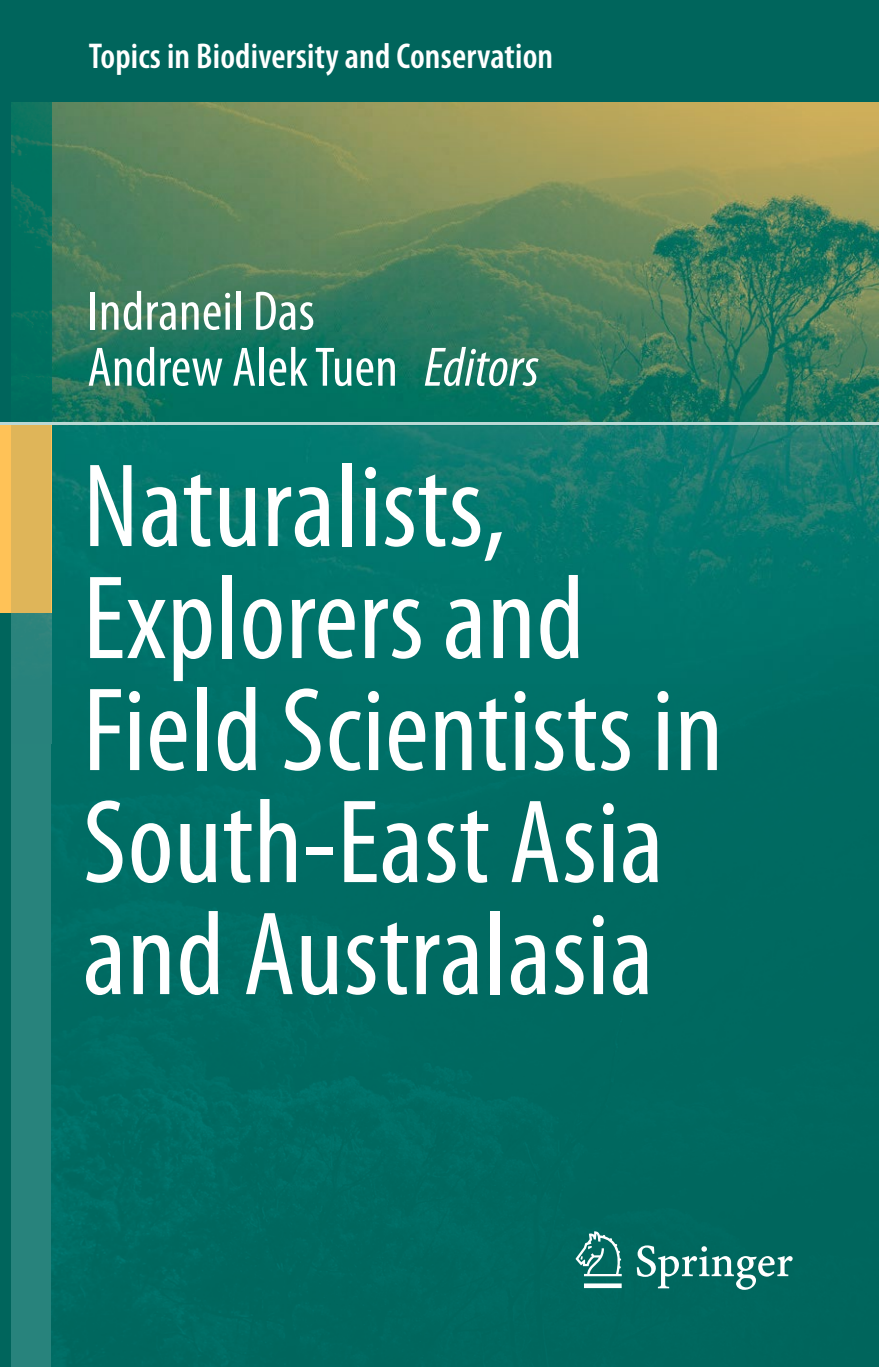
<style>
.page{position:relative;width:879px;height:1367px;background:#fff}
.page>*{position:absolute;margin:0;border:0;box-sizing:border-box;transform-origin:0 0}
.t1{font:condensed 120px/112px "Wpwnqh Dfnnbc Myriad Pro";letter-spacing:.005em;color:#fff}
.t2{font:condensed 56px/56px "Wpwnqh Dfnnbc Myriad Pro";letter-spacing:.005em;color:#fff}
.t3{font:600 condensed 36px "Bpssvx Xxslfc Myriad Pro";letter-spacing:.005em;color:#fff}
.s1{font-family:"Mgypmx Wlcnrl Myriad Pro";font-style:italic}
</style>
<div class="page">
<div style="left:0;top:0;width:879px;height:1366px;background:#00655c"></div>
<img style="left:51px;top:102px;width:828px;height:1264px">
<div style="left:11px;top:743px;width:40px;height:623px;background:#28837c"></div>
<div style="left:11px;top:684px;width:40px;height:59px;background:#28827c"></div>
<div style="left:11px;top:612px;width:40px;height:72px;background:#2a837c"></div>
<img style="left:11px;top:102px;width:40px;height:315px">
<div style="left:0;top:425px;width:51px;height:187px;background:#ffc257"></div>
<div style="left:11px;top:425px;width:40px;height:187px;background:#dfb559"></div>
<hr style="left:0;top:422px;width:879px;height:3px;background:#bbd8d5">
<svg style="left:576px;top:1230px;width:217px;height:59px"></svg>
<p class="t3" style="left:89px;top:36px;width:466px">Topics in Biodiversity and Conservation</p>
<p class="t2" style="left:87px;top:282px;width:453px">Indraneil Das<br>Andrew Alek Tuen <span class="s1">Editors</span></p>
<p class="t1" style="left:83px;top:449px;width:642px">Naturalists,<br>Explorers and<br>Field Scientists in<br>South-East Asia and Australasia</p>
</div>
